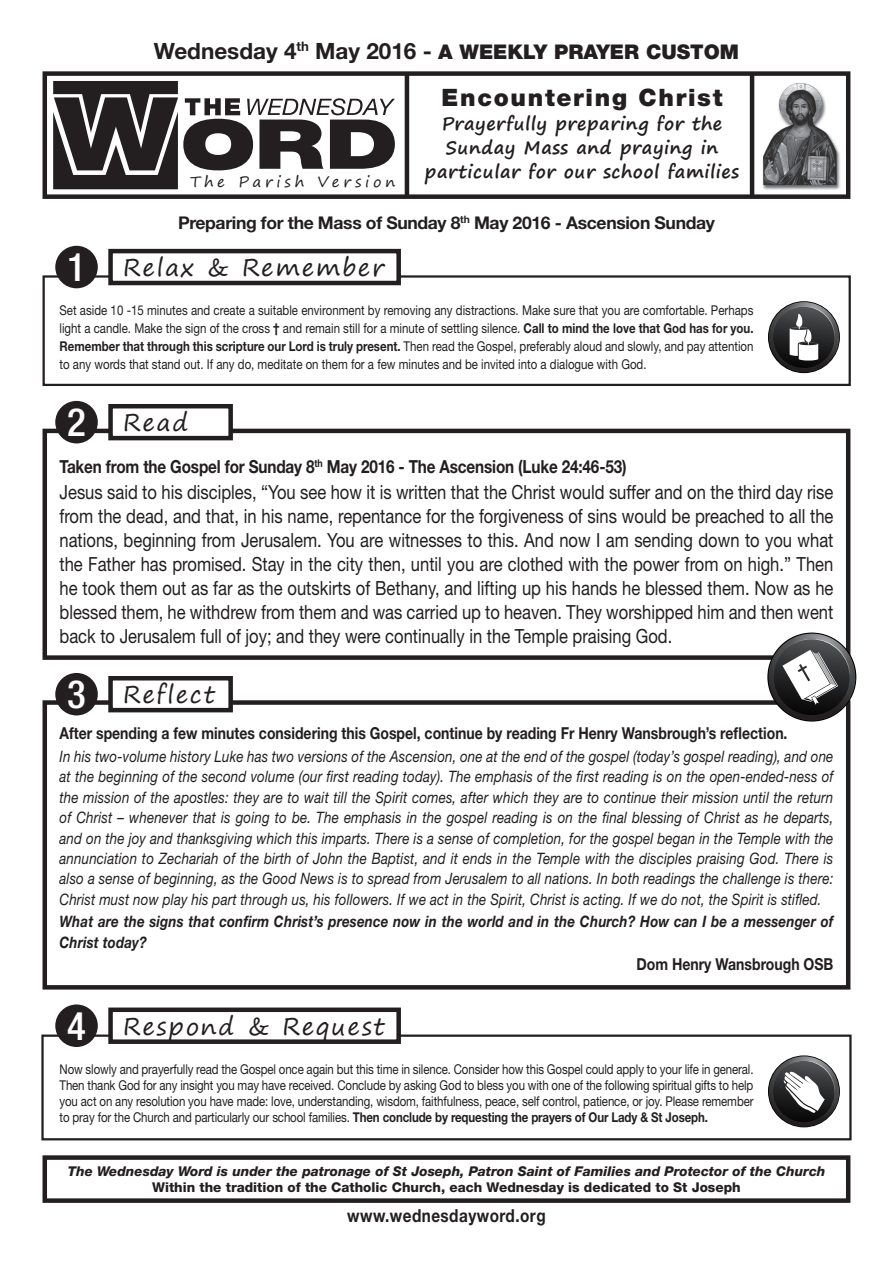
<style>
.page{position:relative;width:893px;height:1263px;background:#fff}
.page>*{position:absolute;margin:0;border:0;box-sizing:border-box;transform-origin:0 0}
.t1{font:24px "Segoe Print";letter-spacing:.07em;color:#231f20}
.t2{font:900 24px "Helvetica Neue LT Std";letter-spacing:.07em;color:#231f20}
.t3{font:900 20.25px "Helvetica Neue LT Std";color:#231f20}
.t4{font:19.5px/23.9px "Helvetica Neue LT Std";color:#231f20;text-align:justify;scale:.85 1}
.t5{font:700 18px/24px "Segoe Print";letter-spacing:.03em;color:#231f20;text-align:center}
.t6{font:700 18px "Helvetica Neue LT Std";letter-spacing:-.01em;color:#231f20;scale:.85 1}
.t7{font:700 18px "Helvetica Neue LT Std";letter-spacing:.03em;color:#231f20;scale:.85 1}
.t8{font:700 17.55px "Helvetica Neue LT Std";letter-spacing:-.02em;color:#231f20}
.t9{font:700 16.5px "Helvetica Neue LT Std";color:#231f20;scale:.85 1}
.t10{font:italic 15.75px/20.4px "Helvetica Neue LT Std";letter-spacing:.01em;color:#231f20;text-align:justify;scale:.85 1}
.t11{font:italic 700 15.75px/20.4px "Helvetica Neue LT Std";letter-spacing:.01em;color:#231f20;scale:.85 1}
.t12{font:15px "Segoe Print";letter-spacing:.25em;color:#231f20}
.t13{font:13.5px/18px "Helvetica Neue LT Std";letter-spacing:-.005em;color:#231f20;text-align:justify;scale:.85 1}
.t14{font:italic 800 13.5px "Helvetica Neue LT Std";color:#231f20}
.t15{font:800 13.5px "Helvetica Neue LT Std";color:#231f20}
.s1{font-weight:700;font-size:22.5px}
.s2{font-family:"Helvetica Neue LT Std";font-weight:500;font-stretch:condensed;font-size:39px;color:#fff}
.s3{font-weight:700}
</style>
<div class="page">
<div style="left:43px;top:700px;width:807px;height:289px;border:4px solid #231f20"></div>
<div style="left:111px;top:678px;width:120px;height:32px;background:#fff"></div>
<div style="left:108px;top:676px;width:125px;height:36px;border:4px solid #231f20"></div>
<div style="left:55px;top:673px;width:43px;height:42px;background:#231f20;border-radius:50%"></div>
<div style="left:43px;top:429px;width:807px;height:231px;border:4px solid #231f20"></div>
<div style="left:111px;top:406px;width:120px;height:32px;background:#fff"></div>
<div style="left:108px;top:404px;width:125px;height:36px;border:4px solid #231f20"></div>
<div style="left:55px;top:401px;width:43px;height:42px;background:#231f20;border-radius:50%"></div>
<div style="left:43px;top:1155px;width:807px;height:48px;border:4px solid #231f20"></div>
<div style="left:43px;top:275px;width:808px;height:111px;border:2px solid #231f20"></div>
<div style="left:111px;top:251px;width:288px;height:32px;background:#fff"></div>
<div style="left:108px;top:249px;width:293px;height:36px;border:4px solid #231f20"></div>
<div style="left:55px;top:246px;width:43px;height:42px;background:#231f20;border-radius:50%"></div>
<img style="left:762px;top:82px;width:78px;height:108px">
<div style="left:43px;top:71px;width:807px;height:128px;border:4px solid #231f20"></div>
<hr style="left:405px;top:74px;width:4px;height:123px;background:#231f20">
<hr style="left:750px;top:74px;width:4px;height:123px;background:#231f20">
<svg style="left:53px;top:81px;width:342px;height:108px"></svg>
<svg style="left:769px;top:302px;width:70px;height:70px"></svg>
<svg style="left:773px;top:306px;width:66px;height:66px"></svg>
<div style="left:41px;top:1034px;width:811px;height:106px;border:2px solid #231f20"></div>
<div style="left:111px;top:1010px;width:288px;height:32px;background:#fff"></div>
<div style="left:108px;top:1007px;width:293px;height:37px;border:4px solid #231f20"></div>
<div style="left:55px;top:1004px;width:43px;height:43px;background:#231f20;border-radius:50%"></div>
<svg style="left:769px;top:1056px;width:70px;height:70px"></svg>
<svg style="left:773px;top:1060px;width:66px;height:66px"></svg>
<svg style="left:768px;top:634px;width:87px;height:86px"></svg>
<svg style="left:773px;top:639px;width:82px;height:81px"></svg>
<h2 class="t3" style="left:154px;top:39px;width:586px"><span class="s1">Wednesday 4</span><sup>th</sup> <span class="s1">May 2016 -</span> A WEEKLY PRAYER CUSTOM</h2>
<p class="t12" style="left:190px;top:168px;width:207px">The Parish Version</p>
<h1 class="t2" style="left:442px;top:83px;width:282px">Encountering Christ</h1>
<h3 class="t5" style="left:425px;top:111px;width:316px">Prayerfully preparing for the<br>Sunday Mass and praying in particular for our school families</h3>
<p class="t8" style="left:178px;top:211px;width:538px">Preparing for the Mass of Sunday 8<sup>th</sup> May 2016 - Ascension Sunday</p>
<h1 class="t1" style="left:67px;top:246px;width:319px"><span class="s2">1</span> Relax &amp; Remember</h1>
<p class="t13" style="left:60px;top:301px;width:818px">Set aside 10 -15 minutes and create a suitable environment by removing any distractions. Make sure that you are comfortable. Perhaps light a candle. Make the sign of the cross <span class="s3">†</span> and remain still for a minute of settling silence. <span class="s3">Call to mind the love that God has for you.<br>Remember that through this scripture our Lord is truly present.</span> Then read the Gospel, preferably aloud and slowly, and pay attention to any words that stand out. If any do, meditate on them for a few minutes and be invited into a dialogue with God.</p>
<h1 class="t1" style="left:67px;top:401px;width:123px"><span class="s2">2</span> Read</h1>
<h3 class="t6" style="left:60px;top:456px;width:669px">Taken from the Gospel for Sunday 8<sup>th</sup> May 2016 - The Ascension (Luke 24:46-53)</h3>
<p class="t4" style="left:60px;top:480px;width:912px">Jesus said to his disciples, “You see how it is written that the Christ would suffer and on the third day rise from the dead, and that, in his name, repentance for the forgiveness of sins would be preached to all the nations, beginning from Jerusalem. You are witnesses to this. And now I am sending down to you what the Father has promised. Stay in the city then, until you are clothed with the power from on high.” Then he took them out as far as the outskirts of Bethany, and lifting up his hands he blessed them. Now as he blessed them, he withdrew from them and was carried up to heaven. They worshipped him and then went back to Jerusalem full of joy; and they were continually in the Temple praising God.</p>
<h1 class="t1" style="left:67px;top:673px;width:149px"><span class="s2">3</span> Reflect</h1>
<p class="t9" style="left:60px;top:723px;width:858px">After spending a few minutes considering this Gospel, continue by reading Fr Henry Wansbrough’s reflection.</p>
<p class="t10" style="left:60px;top:746px;width:912px">In his two-volume history Luke has two versions of the Ascension, one at the end of the gospel (today’s gospel reading), and one at the beginning of the second volume (our first reading today). The emphasis of the first reading is on the open-ended-ness of the mission of the apostles: they are to wait till the Spirit comes, after which they are to continue their mission until the return of Christ – whenever that is going to be. The emphasis in the gospel reading is on the final blessing of Christ as he departs, and on the joy and thanksgiving which this imparts. There is a sense of completion, for the gospel began in the Temple with the annunciation to Zechariah of the birth of John the Baptist, and it ends in the Temple with the disciples praising God. There is also a sense of beginning, as the Good News is to spread from Jerusalem to all nations. In both readings the challenge is there:<br>Christ must now play his part through us, his followers. If we act in the Spirit, Christ is acting. If we do not, the Spirit is stifled.</p>
<p class="t11" style="left:60px;top:911px;width:912px">What are the signs that confirm Christ’s presence now in the world and in the Church? How can I be a messenger of<br>Christ today?</p>
<p class="t9" style="left:636px;top:954px;width:233px">Dom Henry Wansbrough OSB</p>
<h1 class="t1" style="left:67px;top:1004px;width:319px"><span class="s2">4</span> Respond &amp; Request</h1>
<p class="t13" style="left:60px;top:1060px;width:818px;line-height:16.2px">Now slowly and prayerfully read the Gospel once again but this time in silence. Consider how this Gospel could apply to your life in general.<br>Then thank God for any insight you may have received. Conclude by asking God to bless you with one of the following spiritual gifts to help you act on any resolution you have made: love, understanding, wisdom, faithfulness, peace, self control, patience, or joy. Please remember to pray for the Church and particularly our school families. <span class="s3">Then conclude by requesting the prayers of Our Lady &amp; St Joseph.</span></p>
<p class="t14" style="left:68px;top:1163px;width:759px">The Wednesday Word is under the patronage of St Joseph, Patron Saint of Families and Protector of the Church</p>
<p class="t15" style="left:152px;top:1179px;width:590px">Within the tradition of the Catholic Church, each Wednesday is dedicated to St Joseph</p>
<h3 class="t7" style="left:347px;top:1204px;width:235px">www.wednesdayword.org</h3>
</div>
